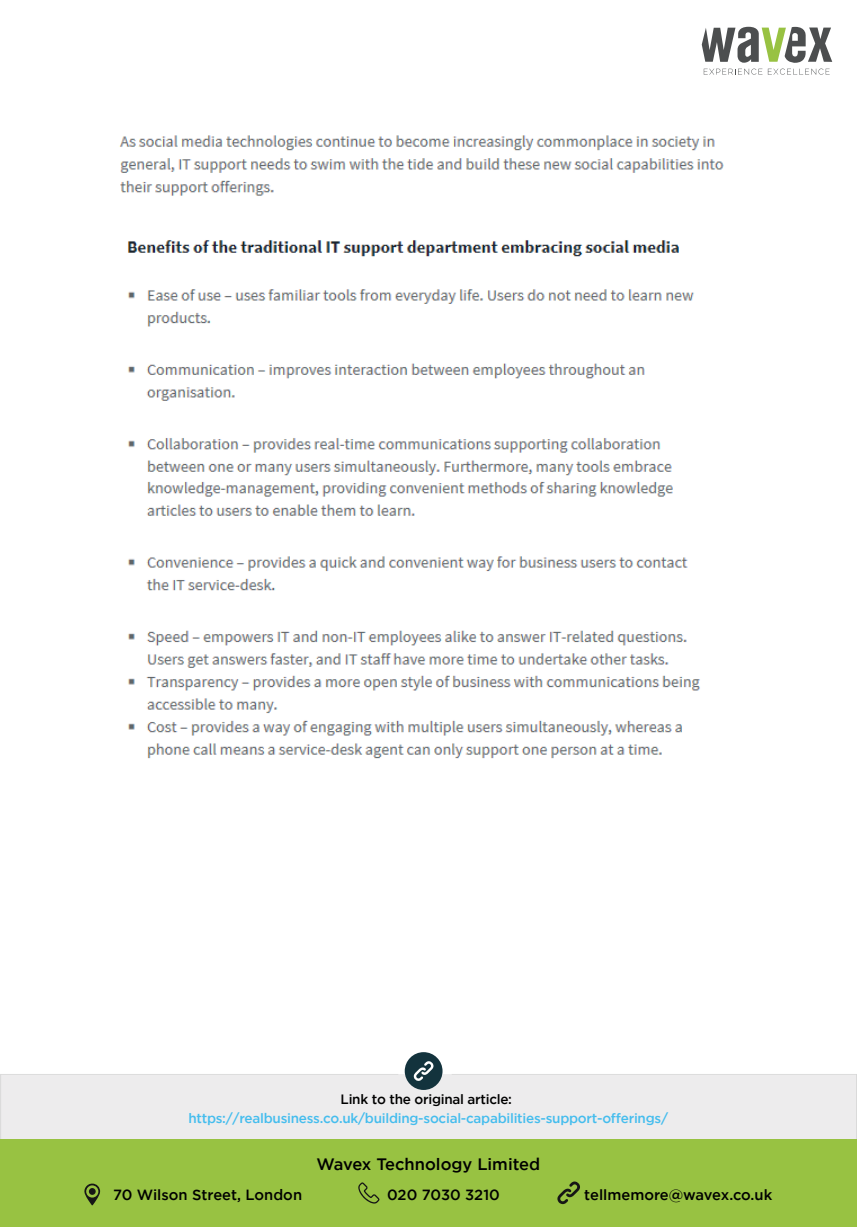
<style>
.page{position:relative;width:857px;height:1227px;background:#fff}
.page>*{position:absolute;margin:0;border:0;box-sizing:border-box;transform-origin:0 0}
.t1{font:500 16.5px "Gotham";color:#000}
.t2{font:500 14.7px "Gotham";color:#000}
.t3{font:500 13.5px "Gotham";letter-spacing:-.02em;color:#45bded}
.t4{font:500 13.5px "Gotham";letter-spacing:-.02em;color:#000}
</style>
<div class="page">
<img style="left:119px;top:135px;width:605px;height:61px">
<img style="left:128px;top:240px;width:551px;height:17px">
<img style="left:127px;top:289px;width:573px;height:470px">
<svg style="left:704px;top:69px;width:58px;height:6px"></svg>
<svg style="left:768px;top:69px;width:61px;height:6px"></svg>
<svg style="left:702px;top:27px;width:130px;height:36px"></svg>
<div style="left:405px;top:1052px;width:37px;height:38px;background:#13333d;border-radius:50%"></div>
<div style="left:0;top:1074px;width:857px;height:65px;background:#edeced"></div>
<svg style="left:414px;top:1061px;width:19px;height:19px"></svg>
<div style="left:0;top:1139px;width:857px;height:88px;background:#98c242"></div>
<svg style="left:84px;top:1183px;width:16px;height:22px"></svg>
<div style="left:89px;top:1188px;width:7px;height:6px;background:#161616;border-radius:50%"></div>
<svg style="left:358px;top:1182px;width:21px;height:21px"></svg>
<svg style="left:557px;top:1181px;width:23px;height:23px"></svg>
<p class="t4" style="left:341px;top:1090px;width:173px">Link to the original article:</p>
<p class="t3" style="left:188px;top:1109px;width:481px">https://realbusiness.co.uk/building-social-capabilities-support-offerings/</p>
<p class="t1" style="left:316px;top:1153px;width:225px">Wavex Technology Limited</p>
<p class="t2" style="left:113px;top:1184px;width:191px">70 Wilson Street, London</p>
<p class="t2" style="left:387px;top:1184px;width:114px">020 7030 3210</p>
<p class="t2" style="left:584px;top:1184px;width:189px">tellmemore@wavex.co.uk</p>
</div>
